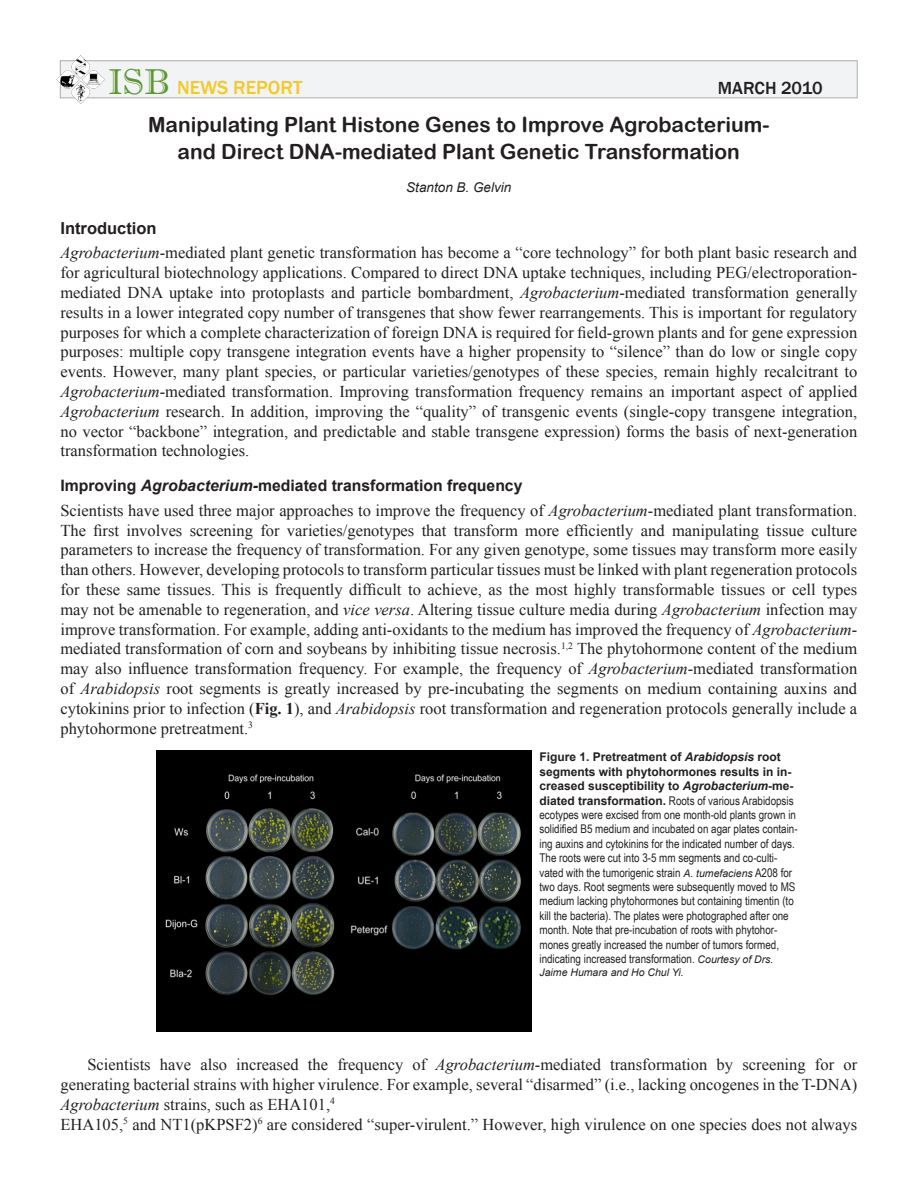
<style>
.page{position:relative;width:918px;height:1188px;background:#fff}
.page>*{position:absolute;margin:0;border:0;box-sizing:border-box;transform-origin:0 0}
.t1{font:36px "Imprint MT Shadow";color:#5c9731}
.t2{font:21px/27px "Arial Rounded MT Bold";color:#231f20;text-align:center}
.t3{font:500 19.5px "Franklin Gothic";color:#f2ca2b}
.t4{font:500 18px "Franklin Gothic";color:#231f20}
.t5{font:16.5px/19.8px "Times New Roman";color:#231f20;text-align:justify}
.t6{font:700 16.5px "Arial";color:#231f20}
.t7{font:700 15.75px "Arial";color:#231f20}
.t8{font:italic 13.5px "Arial";color:#231f20}
.t9{font:12px/14.4px "Arial Narrow";color:#231f20}
.t10{font:italic 10.5px "Arial";color:#231f20}
.s1{font-style:italic}
.s2{font-weight:700}
.s3{font-family:"Arial";font-weight:700}
.s4{font-family:"Arial";font-weight:700;font-style:italic}
.s5{font-family:"Arial";font-style:italic;font-size:10.5px}
</style>
<div class="page">
<div style="left:60px;top:61px;width:797px;height:37px;background:#f2f3f4"></div>
<div style="left:60px;top:61px;width:797px;height:37px;border:1px solid #acadb1"></div>
<img style="left:57px;top:55px;width:48px;height:48px">
<img style="left:156px;top:750px;width:376px;height:282px">
<p class="t1" style="left:108px;top:61px;width:63px">ISB</p>
<p class="t3" style="left:177px;top:75px;width:127px">NEWS REPORT</p>
<p class="t4" style="left:718px;top:77px;width:106px">MARCH 2010</p>
<p class="t2" style="left:148px;top:111px;width:623px">Manipulating Plant Histone Genes to Improve Agrobacterium&shy;and Direct DNA-mediated Plant Genetic Transformation</p>
<p class="t8" style="left:406px;top:178px;width:107px">Stanton B. Gelvin</p>
<p class="t6" style="left:60px;top:217px;width:98px">Introduction</p>
<p class="t5" style="left:60px;top:243px;width:798px"><span class="s1">Agrobacterium</span>-mediated plant genetic transformation has become a “core technology” for both plant basic research and for agricultural biotechnology applications. Compared to direct DNA uptake techniques, including PEG/electroporation&shy;mediated DNA uptake into protoplasts and particle bombardment, <span class="s1">Agrobacterium</span>-mediated transformation generally results in a lower integrated copy number of transgenes that show fewer rearrangements. This is important for regulatory purposes for which a complete characterization of foreign DNA is required for field-grown plants and for gene expression purposes: multiple copy transgene integration events have a higher propensity to “silence” than do low or single copy events. However, many plant species, or particular varieties/genotypes of these species, remain highly recalcitrant to <span class="s1">Agrobacterium</span>-mediated transformation. Improving transformation frequency remains an important aspect of applied <span class="s1">Agrobacterium</span> research. In addition, improving the “quality” of transgenic events (single-copy transgene integration, no vector “backbone” integration, and predictable and stable transgene expression) forms the basis of next-generation transformation technologies.</p>
<p class="t7" style="left:60px;top:476px;width:464px">Improving <span class="s1">Agrobacterium-</span>mediated transformation frequency</p>
<p class="t5" style="left:60px;top:500px;width:798px">Scientists have used three major approaches to improve the frequency of <span class="s1">Agrobacterium</span>-mediated plant transformation.<br>The first involves screening for varieties/genotypes that transform more efficiently and manipulating tissue culture parameters to increase the frequency of transformation. For any given genotype, some tissues may transform more easily than others. However, developing protocols to transform particular tissues must be linked with plant regeneration protocols for these same tissues. This is frequently difficult to achieve, as the most highly transformable tissues or cell types may not be amenable to regeneration, and <span class="s1">vice versa</span>. Altering tissue culture media during <span class="s1">Agrobacterium</span> infection may improve transformation. For example, adding anti-oxidants to the medium has improved the frequency of <span class="s1">Agrobacterium&shy;</span>mediated transformation of corn and soybeans by inhibiting tissue necrosis.<sup>1,2</sup> The phytohormone content of the medium may also influence transformation frequency. For example, the frequency of <span class="s1">Agrobacterium</span>-mediated transformation of <span class="s1">Arabidopsis</span> root segments is greatly increased by pre-incubating the segments on medium containing auxins and cytokinins prior to infection (<span class="s2">Fig. 1</span>), and <span class="s1">Arabidopsis</span> root transformation and regeneration protocols generally include a phytohormone pretreatment.<sup>3</sup></p>
<p class="t9" style="left:540px;top:749px;width:260px"><span class="s3">Figure 1. Pretreatment of</span> <span class="s4">Arabidopsis</span> <span class="s3">root segments with phytohormones results in in&shy;creased susceptibility to</span> <span class="s4">Agrobacterium</span><span class="s3">-me&shy;diated transformation.</span> Roots of various Arabidopsis ecotypes were excised from one month-old plants grown in solidified B5 medium and incubated on agar plates contain&shy;ing auxins and cytokinins for the indicated number of days.<br>The roots were cut into 3-5 mm segments and co-culti&shy;vated with the tumorigenic strain <span class="s5">A. tumefaciens</span> A208 for two days. Root segments were subsequently moved to MS medium lacking phytohormones but containing timentin (to kill the bacteria). The plates were photographed after one month. Note that pre-incubation of roots with phytohor&shy;mones greatly increased the number of tumors formed, indicating increased transformation. <span class="s5">Courtesy of Drs.</span></p>
<p class="t10" style="left:540px;top:965px;width:146px">Jaime Humara and Ho Chul Yi.</p>
<p class="t5" style="left:60px;top:1054px;width:798px;text-indent:27px">Scientists have also increased the frequency of <span class="s1">Agrobacterium</span>-mediated transformation by screening for or generating bacterial strains with higher virulence. For example, several “disarmed” (i.e., lacking oncogenes in the T-DNA)<br><span class="s1">Agrobacterium</span> strains, such as EHA101,<sup>4</sup></p>
<p class="t5" style="left:60px;top:1114px;width:798px">EHA105,<sup>5</sup> and NT1(pKPSF2)<sup>6</sup> are considered “super-virulent.” However, high virulence on one species does not always</p>
</div>
